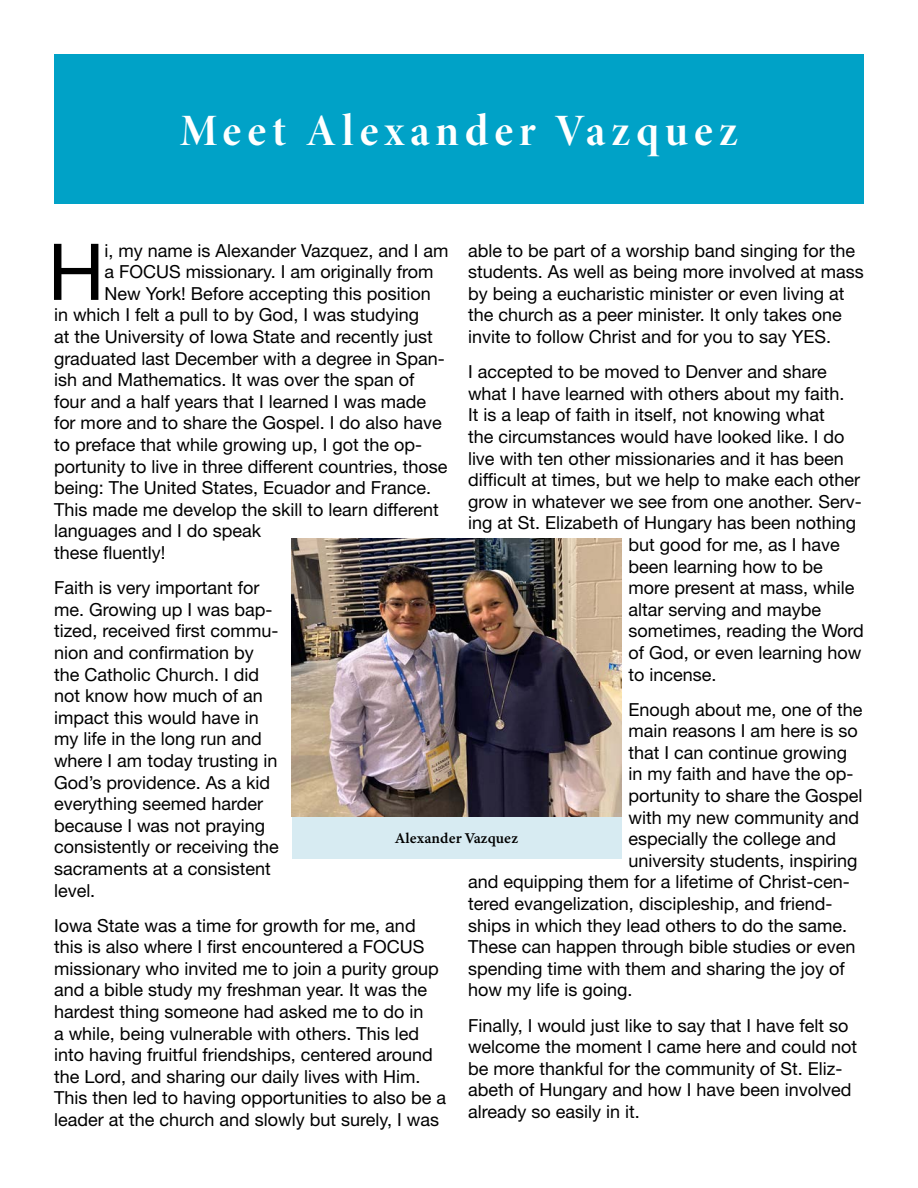
<style>
.page{position:relative;width:918px;height:1188px;background:#fff}
.page>*{position:absolute;margin:0;border:0;box-sizing:border-box;transform-origin:0 0}
.t1{font:78.45px "Helvetica Neue LT Std";color:#000}
.t2{font:45px "Minion Pro Bold Disp";letter-spacing:.13em;color:#fff}
.t3{font:18px/21.6px "Helvetica Neue LT Std";color:#000}
.t4{font:15px "Minion Variable Concept";color:#000}
</style>
<div class="page">
<div style="left:54px;top:54px;width:810px;height:149px;background:#00a2c7"></div>
<div style="left:292px;top:817px;width:330px;height:42px;background:#d7ebf2"></div>
<img style="left:292px;top:538px;width:330px;height:278px">
<h2 class="t2" style="left:180px;top:104px;width:560px">Meet Alexander Vazquez</h2>
<p class="t3" style="left:468px;top:239px;width:397px">able to be part of a worship band singing for the students. As well as being more involved at mass by being a eucharistic minister or even living at the church as a peer minister. It only takes one invite to follow Christ and for you to say YES.</p>
<p class="t3" style="left:468px;top:361px;width:360px">I accepted to be moved to Denver and share</p>
<p class="t3" style="left:468px;top:382px;width:378px">what I have learned with others about my faith.</p>
<p class="t3" style="left:468px;top:404px;width:358px">It is a leap of faith in itself, not knowing what</p>
<p class="t3" style="left:468px;top:426px;width:378px">the circumstances would have looked like. I do</p>
<p class="t3" style="left:468px;top:447px;width:377px">live with ten other missionaries and it has been</p>
<p class="t3" style="left:468px;top:469px;width:394px">difficult at times, but we help to make each other</p>
<p class="t3" style="left:468px;top:490px;width:395px">grow in whatever we see from one another. Serv-</p>
<p class="t3" style="left:468px;top:512px;width:390px">ing at St. Elizabeth of Hungary has been nothing</p>
<p class="t3" style="left:628px;top:534px;width:213px">but good for me, as I have</p>
<p class="t3" style="left:628px;top:555px;width:196px">been learning how to be</p>
<p class="t3" style="left:628px;top:577px;width:228px">more present at mass, while</p>
<p class="t3" style="left:628px;top:598px;width:194px">altar serving and maybe</p>
<p class="t3" style="left:628px;top:620px;width:237px">sometimes, reading the Word</p>
<p class="t3" style="left:628px;top:642px;width:234px">of God, or even learning how</p>
<p class="t3" style="left:628px;top:663px;width:90px">to incense.</p>
<p class="t3" style="left:628px;top:698px;width:236px">Enough about me, one of the</p>
<p class="t3" style="left:628px;top:720px;width:231px">main reasons I am here is so</p>
<p class="t3" style="left:628px;top:741px;width:220px">that I can continue growing</p>
<p class="t3" style="left:628px;top:763px;width:227px">in my faith and have the op-</p>
<p class="t3" style="left:628px;top:785px;width:236px">portunity to share the Gospel</p>
<p class="t3" style="left:628px;top:806px;width:232px">with my new community and</p>
<p class="t3" style="left:628px;top:828px;width:209px">especially the college and</p>
<p class="t3" style="left:628px;top:849px;width:231px">university students, inspiring</p>
<p class="t3" style="left:468px;top:871px;width:383px">and equipping them for a lifetime of Christ-cen-</p>
<p class="t3" style="left:468px;top:893px;width:366px">tered evangelization, discipleship, and friend-</p>
<p class="t3" style="left:468px;top:914px;width:381px">ships in which they lead others to do the same.</p>
<p class="t3" style="left:468px;top:936px;width:389px">These can happen through bible studies or even</p>
<p class="t3" style="left:468px;top:957px;width:378px">spending time with them and sharing the joy of</p>
<p class="t3" style="left:468px;top:979px;width:166px">how my life is going.</p>
<p class="t3" style="left:468px;top:1014px;width:391px">Finally, I would just like to say that I have felt so welcome the moment I came here and could not be more thankful for the community of St. Eliz&shy;abeth of Hungary and how I have been involved already so easily in it.</p>
<h1 class="t1" style="left:48px;top:225px;width:58px">H</h1>
<p class="t3" style="left:105px;top:239px;width:346px">i, my name is Alexander Vazquez, and I am</p>
<p class="t3" style="left:105px;top:261px;width:331px">a FOCUS missionary. I am originally from</p>
<p class="t3" style="left:105px;top:282px;width:328px">New York! Before accepting this position</p>
<p class="t3" style="left:54px;top:304px;width:367px">in which I felt a pull to by God, I was studying</p>
<p class="t3" style="left:54px;top:326px;width:380px">at the University of Iowa State and recently just</p>
<p class="t3" style="left:54px;top:347px;width:392px">graduated last December with a degree in Span-</p>
<p class="t3" style="left:54px;top:369px;width:362px">ish and Mathematics. It was over the span of</p>
<p class="t3" style="left:54px;top:390px;width:374px">four and a half years that I learned I was made</p>
<p class="t3" style="left:54px;top:412px;width:389px">for more and to share the Gospel. I do also have</p>
<p class="t3" style="left:54px;top:434px;width:370px">to preface that while growing up, I got the op-</p>
<p class="t3" style="left:54px;top:455px;width:395px">portunity to live in three different countries, those</p>
<p class="t3" style="left:54px;top:477px;width:379px">being: The United States, Ecuador and France.</p>
<p class="t3" style="left:54px;top:498px;width:386px">This made me develop the skill to learn different</p>
<p class="t3" style="left:54px;top:520px;width:209px">languages and I do speak</p>
<p class="t3" style="left:54px;top:542px;width:113px">these fluently!</p>
<p class="t3" style="left:54px;top:577px;width:226px">Faith is very important for me. Growing up I was bap&shy;tized, received first commu&shy;nion and confirmation by the Catholic Church. I did not know how much of an impact this would have in my life in the long run and where I am today trusting in<br>God’s providence. As a kid everything seemed harder because I was not praying consistently or receiving the sacraments at a consistent level.</p>
<p class="t3" style="left:54px;top:914px;width:394px">Iowa State was a time for growth for me, and this is also where I first encountered a FOCUS missionary who invited me to join a purity group and a bible study my freshman year. It was the hardest thing someone had asked me to do in<br>a while, being vulnerable with others. This led into having fruitful friendships, centered around the Lord, and sharing our daily lives with Him.<br>This then led to having opportunities to also be a leader at the church and slowly but surely, I was</p>
<p class="t4" style="left:396px;top:828px;width:124px">Alexander Vazquez</p>
</div>
